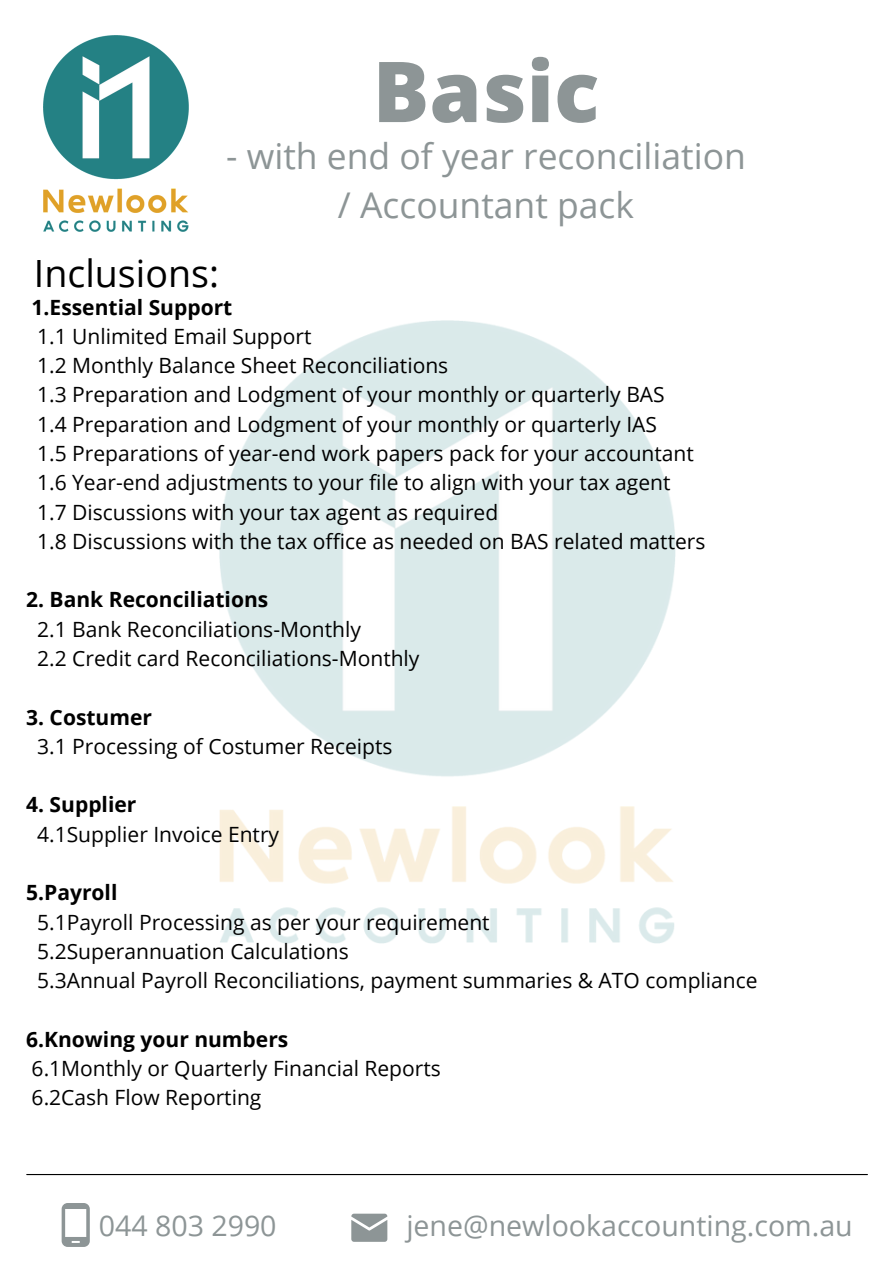
<style>
.page{position:relative;width:894px;height:1264px;background:#fff}
.page>*{position:absolute;margin:0;border:0;box-sizing:border-box;transform-origin:0 0}
.t1{font:800 84px "Open Sans";color:#8d9596}
.t2{font:37.5px "Open Sans";color:#000}
.t3{font:35.4px/49.5px "Open Sans";color:#8d9596;text-align:center}
.t4{font:28.5px "Open Sans";color:#8d9596}
.t5{font:21px "Open Sans";color:#000}
.t6{font:700 21px "Open Sans";color:#000}
</style>
<div class="page">
<svg style="left:351px;top:1213px;width:36px;height:28px"></svg>
<svg style="left:62px;top:1203px;width:28px;height:43px"></svg>
<hr style="left:27px;top:1173px;width:840px;height:2px;background:#000">
<img style="left:219px;top:320px;width:456px;height:623px">
<img style="left:44px;top:36px;width:144px;height:196px">
<p class="t1" style="left:372px;top:32px;width:228px">Basic</p>
<p class="t3" style="left:226px;top:130px;width:521px">- with end of year reconciliation / Accountant pack</p>
<p class="t2" style="left:34px;top:246px;width:186px">Inclusions:</p>
<p class="t6" style="left:32px;top:292px;width:202px">1.Essential Support</p>
<p class="t5" style="left:37px;top:321px;width:276px">1.1 Unlimited Email Support</p>
<p class="t5" style="left:37px;top:350px;width:412px">1.2 Monthly Balance Sheet Reconciliations</p>
<p class="t5" style="left:37px;top:380px;width:629px">1.3 Preparation and Lodgment of your monthly or quarterly BAS</p>
<p class="t5" style="left:37px;top:409px;width:621px">1.4 Preparation and Lodgment of your monthly or quarterly IAS</p>
<p class="t5" style="left:37px;top:438px;width:658px">1.5 Preparations of year-end work papers pack for your accountant</p>
<p class="t5" style="left:37px;top:468px;width:634px">1.6 Year-end adjustments to your file to align with your tax agent</p>
<p class="t5" style="left:37px;top:497px;width:462px">1.7 Discussions with your tax agent as required</p>
<p class="t5" style="left:37px;top:526px;width:669px">1.8 Discussions with the tax office as needed on BAS related matters</p>
<p class="t6" style="left:26px;top:585px;width:243px">2. Bank Reconciliations</p>
<p class="t5" style="left:37px;top:614px;width:325px">2.1 Bank Reconciliations-Monthly</p>
<p class="t5" style="left:37px;top:643px;width:384px">2.2 Credit card Reconciliations-Monthly</p>
<p class="t6" style="left:26px;top:702px;width:127px">3. Costumer</p>
<p class="t5" style="left:37px;top:731px;width:357px">3.1 Processing of Costumer Receipts</p>
<p class="t6" style="left:26px;top:790px;width:112px">4. Supplier</p>
<p class="t5" style="left:37px;top:819px;width:243px">4.1Supplier Invoice Entry</p>
<p class="t6" style="left:26px;top:877px;width:93px">5.Payroll</p>
<p class="t5" style="left:37px;top:907px;width:454px">5.1Payroll Processing as per your requirement</p>
<p class="t5" style="left:37px;top:936px;width:313px">5.2Superannuation Calculations</p>
<p class="t5" style="left:37px;top:965px;width:721px">5.3Annual Payroll Reconciliations, payment summaries &amp; ATO compliance</p>
<p class="t6" style="left:26px;top:1024px;width:263px">6.Knowing your numbers</p>
<p class="t5" style="left:32px;top:1053px;width:410px">6.1Monthly or Quarterly Financial Reports</p>
<p class="t5" style="left:32px;top:1082px;width:231px">6.2Cash Flow Reporting</p>
<p class="t4" style="left:99px;top:1205px;width:179px">044 803 2990</p>
<p class="t4" style="left:406px;top:1205px;width:447px">jene@newlookaccounting.com.au</p>
</div>
